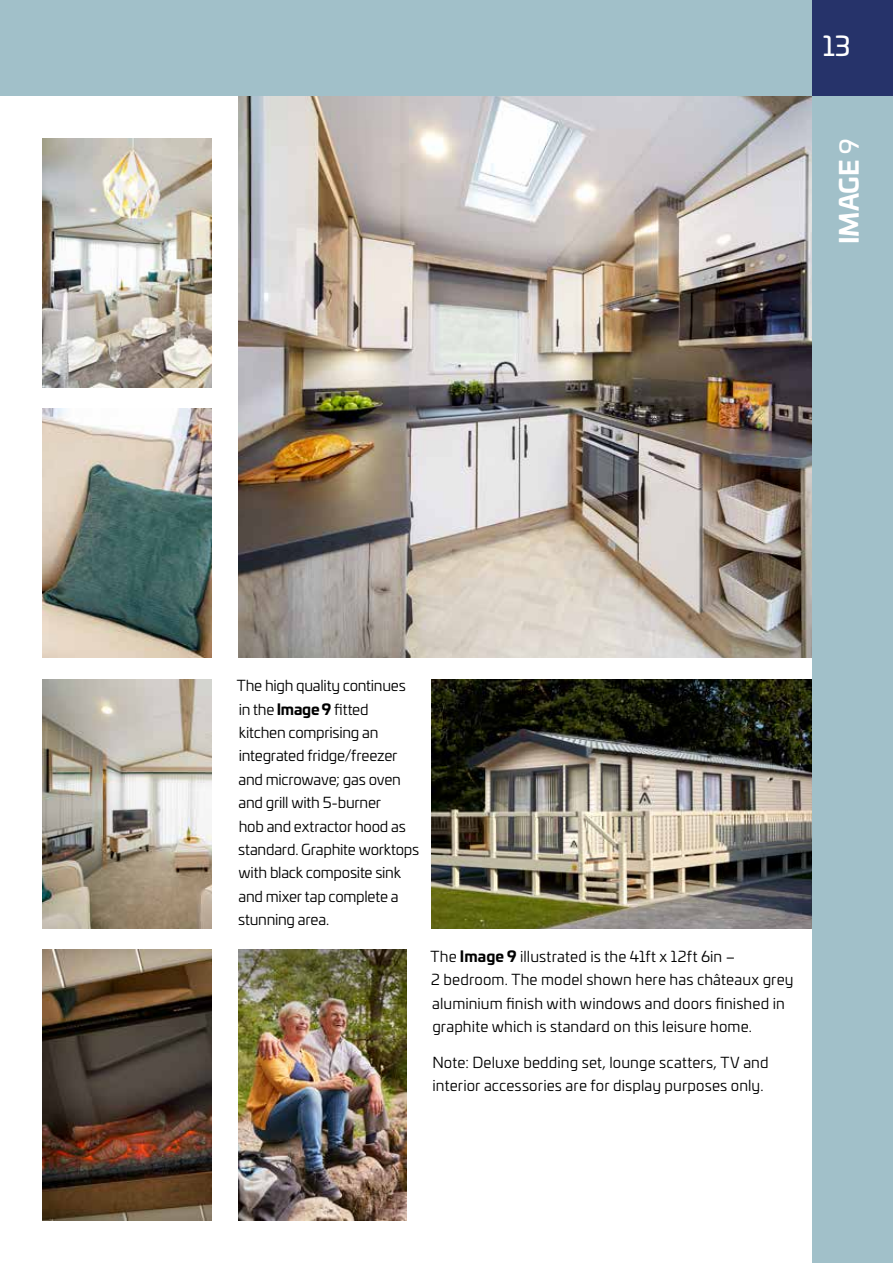
<style>
.page{position:relative;width:893px;height:1263px;background:#fff}
.page>*{position:absolute;margin:0;border:0;box-sizing:border-box;transform-origin:0 0}
.t1{font:27px "Univia Pro";color:#fff}
.t2{font:700 25.5px "Univia Pro";letter-spacing:-.01em;color:#fff}
.t3{font:15px/23.4px "Univia Pro";letter-spacing:.005em;color:#000}
.t4{font:15px/23.4px "Univia Pro";letter-spacing:-.02em;color:#000}
.s1{font-weight:400}
.s2{font-weight:700}
</style>
<div class="page">
<img style="left:238px;top:96px;width:574px;height:562px">
<img style="left:43px;top:138px;width:169px;height:249px">
<img style="left:43px;top:679px;width:169px;height:249px">
<img style="left:43px;top:409px;width:169px;height:249px">
<img style="left:43px;top:950px;width:169px;height:270px">
<img style="left:238px;top:950px;width:168px;height:270px">
<img style="left:432px;top:679px;width:380px;height:249px">
<div style="left:812px;top:0;width:81px;height:1263px;background:#a1c0c9"></div>
<div style="left:0;top:0;width:893px;height:96px;background:#a1c0c9"></div>
<div style="left:812px;top:0;width:81px;height:96px;background:#26336a"></div>
<h1 class="t1" style="left:823px;top:25px;width:29px">13</h1>
<h2 class="t2" style="left:829px;top:244px;width:107px;rotate:-90deg">IMAGE <span class="s1">9</span></h2>
<p class="t4" style="left:237px;top:673px;width:184px">The high quality continues in the <span class="s2">Image 9</span> fitted<br>kitchen comprising an integrated fridge/freezer and microwave; gas oven and grill with 5-burner<br>hob and extractor hood as standard. Graphite worktops with black composite sink and mixer tap complete a stunning area.</p>
<p class="t3" style="left:431px;top:944px;width:365px">The <span class="s2">Image 9</span> illustrated is the 41ft x 12ft 6in –<br>2 bedroom. The model shown here has châteaux grey aluminium finish with windows and doors finished in graphite which is standard on this leisure home.</p>
<p class="t3" style="left:432px;top:1050px;width:338px">Note: Deluxe bedding set, lounge scatters, TV and interior accessories are for display purposes only.</p>
</div>
